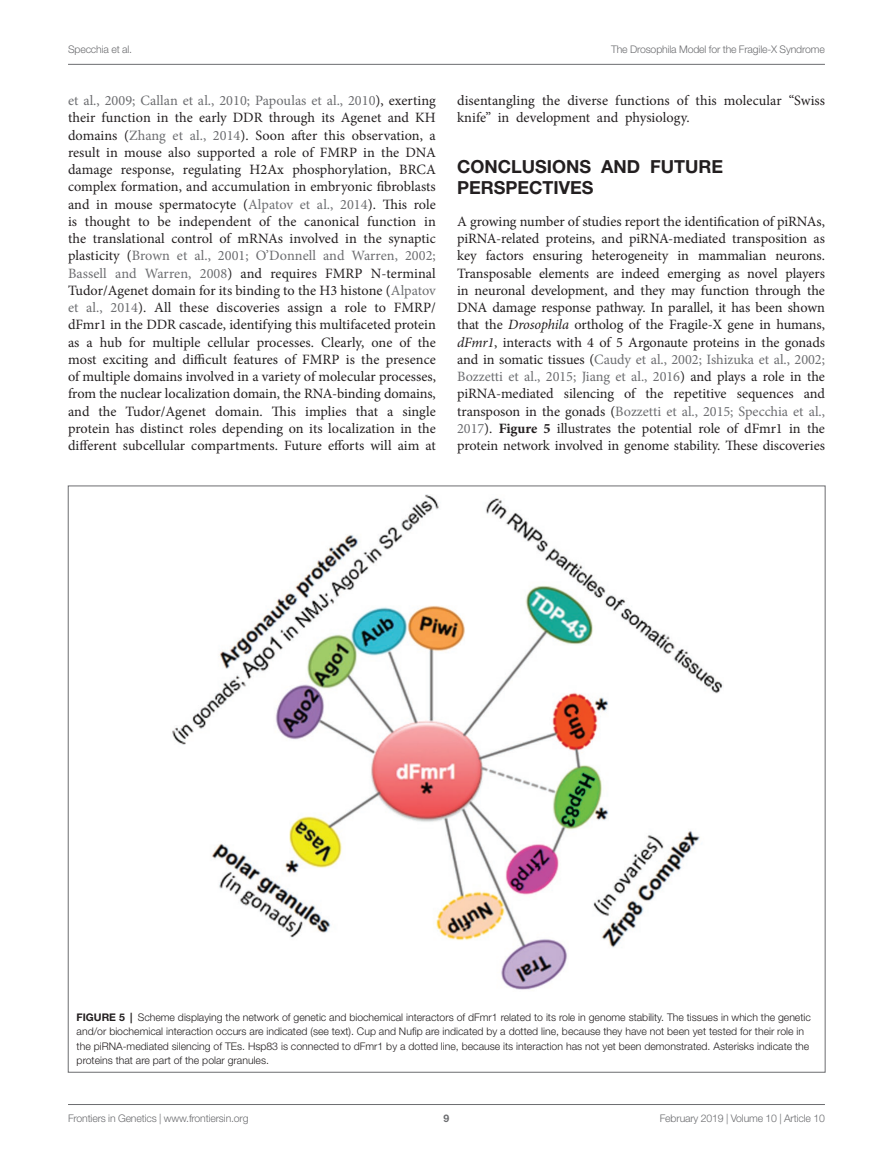
<style>
.page{position:relative;width:893px;height:1170px;background:#fff}
.page>*{position:absolute;margin:0;border:0;box-sizing:border-box;transform-origin:0 0}
.HEAD_1{font:700 18px/21px "Helvetica Neue LT Std";color:#231f20}
.TEXT_FLUSH{font:14.25px/17.2px "Minion Pro";color:#231f20;text-align:justify}
.FIG_LEG{font:300 10.5px/14.2px "Helvetica Neue LT Std";color:#231f20}
.t1{font:300 10.5px "Helvetica Neue LT Std";letter-spacing:-.015em;color:#6c6d70}
.t2{font:700 10.5px "Helvetica Neue LT Std";color:#6c6d70}
.s1{color:#6c6d70}
.s2{font-style:italic}
.s3{font-weight:700}
</style>
<div class="page">
<hr style="left:68px;top:64px;width:757px;height:1px;background:#6c6d70">
<hr style="left:68px;top:1104px;width:757px;height:1px;background:#6c6d70">
<img style="left:172px;top:494px;width:551px;height:496px">
<p class="t1" style="left:68px;top:42px;width:66px">Specchia et al.</p>
<p class="t1" style="left:611px;top:42px;width:215px">The Drosophila Model for the Fragile-X Syndrome</p>
<p class="TEXT_FLUSH" style="left:68px;top:92px;width:369px"><span class="s1">et al., 2009; Callan et al., 2010; Papoulas et al., 2010</span>), exerting their function in the early DDR through its Agenet and KH domains (<span class="s1">Zhang et al., 2014</span>). Soon after this observation, a result in mouse also supported a role of FMRP in the DNA damage response, regulating H2Ax phosphorylation, BRCA complex formation, and accumulation in embryonic fibroblasts and in mouse spermatocyte (<span class="s1">Alpatov et al., 2014</span>). This role is thought to be independent of the canonical function in the translational control of mRNAs involved in the synaptic plasticity (<span class="s1">Brown et al., 2001; O’Donnell and Warren, 2002; Bassell and Warren, 2008</span>) and requires FMRP N-terminal Tudor/Agenet domain for its binding to the H3 histone (<span class="s1">Alpatov et al., 2014</span>). All these discoveries assign a role to FMRP/ dFmr1 in the DDR cascade, identifying this multifaceted protein as a hub for multiple cellular processes. Clearly, one of the most exciting and difficult features of FMRP is the presence of multiple domains involved in a variety of molecular processes, from the nuclear localization domain, the RNA-binding domains, and the Tudor/Agenet domain. This implies that a single protein has distinct roles depending on its localization in the different subcellular compartments. Future efforts will aim at</p>
<p class="TEXT_FLUSH" style="left:457px;top:92px;width:369px">disentangling the diverse functions of this molecular “Swiss knife” in development and physiology.</p>
<p class="HEAD_1" style="left:457px;top:156px;width:268px">CONCLUSIONS AND FUTURE<br>PERSPECTIVES</p>
<p class="TEXT_FLUSH" style="left:457px;top:213px;width:369px">A growing number of studies report the identification of piRNAs, piRNA-related proteins, and piRNA-mediated transposition as key factors ensuring heterogeneity in mammalian neurons.<br>Transposable elements are indeed emerging as novel players in neuronal development, and they may function through the DNA damage response pathway. In parallel, it has been shown that the <span class="s2">Drosophila</span> ortholog of the Fragile-X gene in humans, <span class="s2">dFmr1</span>, interacts with 4 of 5 Argonaute proteins in the gonads and in somatic tissues (<span class="s1">Caudy et al., 2002; Ishizuka et al., 2002; Bozzetti et al., 2015; Jiang et al., 2016</span>) and plays a role in the piRNA-mediated silencing of the repetitive sequences and transposon in the gonads (<span class="s1">Bozzetti et al., 2015; Specchia et al., 2017</span>). <span class="s3">Figure 5</span> illustrates the potential role of dFmr1 in the protein network involved in genome stability. These discoveries</p>
<p class="FIG_LEG" style="left:77px;top:1009px;width:736px"><span class="s3">FIGURE 5 |</span> Scheme displaying the network of genetic and biochemical interactors of dFmr1 related to its role in genome stability. The tissues in which the genetic and/or biochemical interaction occurs are indicated (see text). Cup and Nufip are indicated by a dotted line, because they have not been yet tested for their role in the piRNA-mediated silencing of TEs. Hsp83 is connected to dFmr1 by a dotted line, because its interaction has not yet been demonstrated. Asterisks indicate the proteins that are part of the polar granules.</p>
<p class="t1" style="left:68px;top:1111px;width:182px">Frontiers in Genetics | www.frontiersin.org</p>
<p class="t2" style="left:444px;top:1111px;width:7px">9</p>
<p class="t1" style="left:660px;top:1111px;width:167px">February 2019 | Volume 10 | Article 10</p>
</div>
